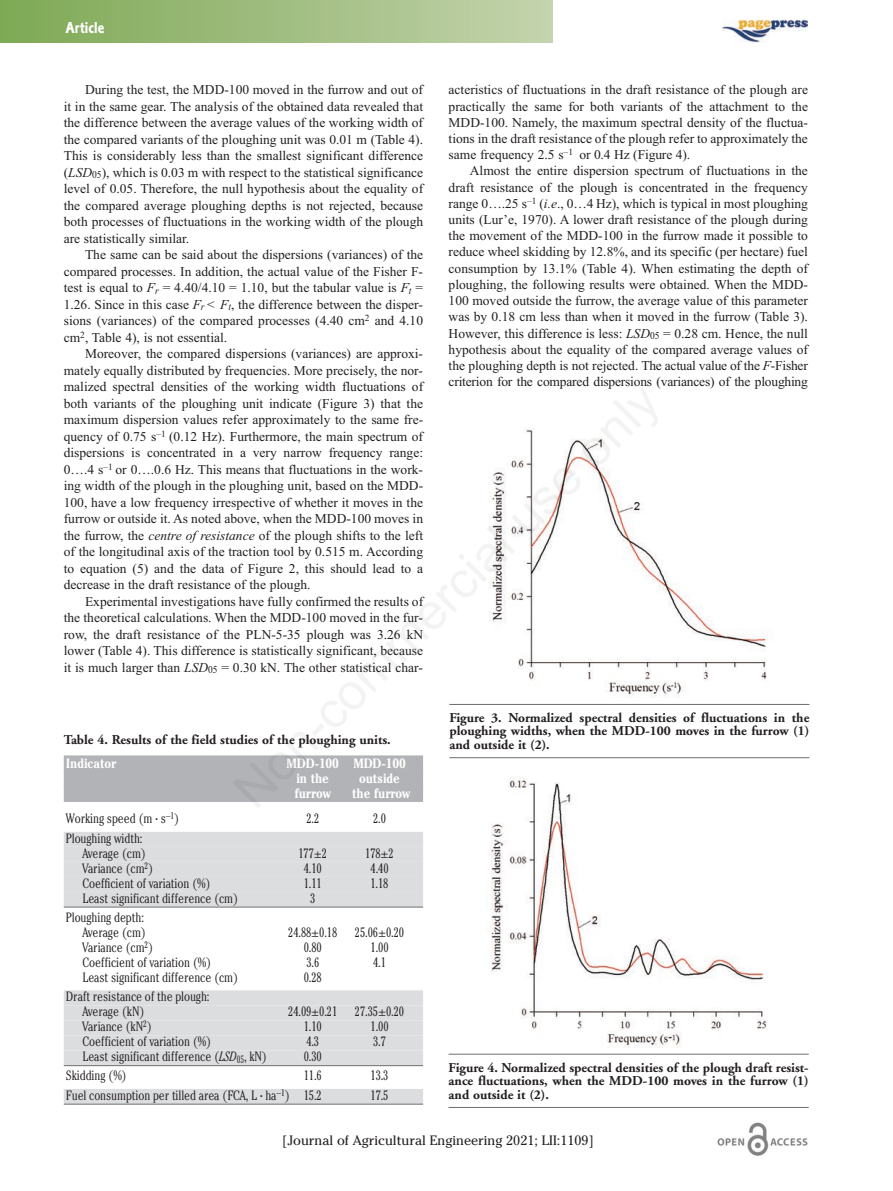
<style>
.page{position:relative;width:893px;height:1191px;background:#fff}
.page>*{position:absolute;margin:0;border:0;box-sizing:border-box;transform-origin:0 0}
.t1{font:16.5px "Corinthian Bold Condensed Plain";color:#fff}
.t2{font:13.5px/16.5px "Times New Roman";color:#231f20;text-align:justify}
.t3{font:300 condensed 13.5px/15px "Cheltenham";letter-spacing:-.01em;color:#231f20;text-align:right}
.t4{font:700 13.5px/13.5px "Adobe Garamond";color:#231f20;text-align:justify}
.t5{font:700 condensed 13.5px/15px "Cheltenham";letter-spacing:-.01em;color:#fff}
.t6{font:13.5px "Cheltenham";color:#231f20}
.s1{font-style:italic}
.s2{font-family:"Lucida Grande";font-weight:400;font-stretch:normal}
</style>
<div class="page">
<img style="left:717px;top:1123px;width:91px;height:33px">
<img style="left:723px;top:19px;width:84px;height:24px">
<div style="left:0;top:0;width:553px;height:43px;background:linear-gradient(to right,#7da855,#c3d3ad)"></div>
<div style="left:64px;top:755px;width:359px;height:17px;background:#b2b3b7"></div>
<div style="left:64px;top:770px;width:359px;height:17px;background:#b2b3b7"></div>
<div style="left:64px;top:785px;width:359px;height:17px;background:#b2b3b7"></div>
<div style="left:64px;top:832px;width:359px;height:15px;background:#dcdddf"></div>
<div style="left:64px;top:847px;width:359px;height:15px;background:#dcdddf"></div>
<div style="left:64px;top:862px;width:359px;height:15px;background:#dcdddf"></div>
<div style="left:64px;top:877px;width:359px;height:15px;background:#dcdddf"></div>
<div style="left:64px;top:892px;width:359px;height:15px;background:#dcdddf"></div>
<hr style="left:64px;top:906px;width:359px;height:1px;background:#6c6d70">
<div style="left:64px;top:990px;width:359px;height:15px;background:#dcdddf"></div>
<div style="left:64px;top:1005px;width:359px;height:15px;background:#dcdddf"></div>
<div style="left:64px;top:1020px;width:359px;height:15px;background:#dcdddf"></div>
<div style="left:64px;top:1035px;width:359px;height:15px;background:#dcdddf"></div>
<div style="left:64px;top:1050px;width:359px;height:15px;background:#dcdddf"></div>
<hr style="left:64px;top:1065px;width:359px;height:1px;background:#6c6d70">
<div style="left:64px;top:1089px;width:359px;height:15px;background:#dcdddf"></div>
<hr style="left:64px;top:1104px;width:359px;height:1px;background:#6c6d70">
<hr style="left:449px;top:1053px;width:360px;height:1px;background:#6c6d70">
<hr style="left:449px;top:1107px;width:360px;height:1px;background:#6c6d70">
<img style="left:491px;top:776px;width:277px;height:271px">
<hr style="left:449px;top:704px;width:360px;height:1px;background:#6c6d70">
<hr style="left:449px;top:757px;width:360px;height:1px;background:#6c6d70">
<img style="left:489px;top:428px;width:278px;height:270px">
<p class="t1" style="left:66px;top:22px;width:40px">Article</p>
<p class="t2" style="left:64px;top:81px;width:361px;text-indent:21px">During the test, the MDD-100 moved in the furrow and out of it in the same gear. The analysis of the obtained data revealed that the difference between the average values of the working width of the compared variants of the ploughing unit was 0.01 m (Table 4).<br>This is considerably less than the smallest significant difference (<span class="s1">LSD</span><sub>05</sub>), which is 0.03 m with respect to the statistical significance level of 0.05. Therefore, the null hypothesis about the equality of the compared average ploughing depths is not rejected, because both processes of fluctuations in the working width of the plough are statistically similar.</p>
<p class="t2" style="left:64px;top:246px;width:361px;text-indent:21px">The same can be said about the dispersions (variances) of the compared processes. In addition, the actual value of the Fisher F&shy;test is equal to <span class="s1">F</span><sub>r</sub> = 4.40/4.10 = 1.10, but the tabular value is <span class="s1">F</span><sub>t</sub> = 1.26. Since in this case <span class="s1">F</span><sub>r</sub> <span class="s1">&lt; F</span><sub>t</sub>, the difference between the disper&shy;sions (variances) of the compared processes (4.40 cm<sup>2</sup> and 4.10 cm<sup>2</sup>, Table 4), is not essential.</p>
<p class="t2" style="left:64px;top:345px;width:361px;text-indent:21px">Moreover, the compared dispersions (variances) are approxi&shy;mately equally distributed by frequencies. More precisely, the nor&shy;malized spectral densities of the working width fluctuations of both variants of the ploughing unit indicate (Figure 3) that the maximum dispersion values refer approximately to the same fre&shy;quency of 0.75 s<sup>–1</sup> (0.12 Hz). Furthermore, the main spectrum of dispersions is concentrated in a very narrow frequency range:<br>0….4 s<sup>–1</sup> or 0….0.6 Hz. This means that fluctuations in the work&shy;ing width of the plough in the ploughing unit, based on the MDD-100, have a low frequency irrespective of whether it moves in the furrow or outside it. As noted above, when the MDD-100 moves in the furrow, the <span class="s1">centre of resistance</span> of the plough shifts to the left of the longitudinal axis of the traction tool by 0.515 m. According to equation (5) and the data of Figure 2, this should lead to a decrease in the draft resistance of the plough.</p>
<p class="t2" style="left:64px;top:592px;width:361px;text-indent:21px">Experimental investigations have fully confirmed the results of the theoretical calculations. When the MDD-100 moved in the fur&shy;row, the draft resistance of the PLN-5-35 plough was 3.26 kN lower (Table 4). This difference is statistically significant, because it is much larger than <span class="s1">LSD</span><sub>05</sub> = 0.30 kN. The other statistical char-</p>
<p class="t4" style="left:64px;top:734px;width:328px">Table 4. Results of the field studies of the ploughing units.</p>
<p class="t5" style="left:66px;top:757px;width:52px">Indicator</p>
<p class="t5" style="left:296px;top:757px;width:111px;text-indent:-10px">MDD-100 MDD-100 in the</p>
<p class="t5" style="left:359px;top:772px;width:42px">outside</p>
<p class="t5" style="left:294px;top:787px;width:38px">furrow</p>
<p class="t5" style="left:352px;top:787px;width:60px">the furrow</p>
<p class="t2" style="left:449px;top:82px;width:361px">acteristics of fluctuations in the draft resistance of the plough are practically the same for both variants of the attachment to the MDD-100. Namely, the maximum spectral density of the fluctua&shy;tions in the draft resistance of the plough refer to approximately the same frequency 2.5 s<sup>–1</sup> or 0.4 Hz (Figure 4).</p>
<p class="t2" style="left:449px;top:163px;width:361px;text-indent:21px">Almost the entire dispersion spectrum of fluctuations in the draft resistance of the plough is concentrated in the frequency range 0….25 s<sup>–1</sup> (<span class="s1">i.e</span>., 0…4 Hz), which is typical in most ploughing units (Lur’e, 1970). A lower draft resistance of the plough during the movement of the MDD-100 in the furrow made it possible to reduce wheel skidding by 12.8%, and its specific (per hectare) fuel consumption by 13.1% (Table 4). When estimating the depth of ploughing, the following results were obtained. When the MDD-100 moved outside the furrow, the average value of this parameter was by 0.18 cm less than when it moved in the furrow (Table 3).<br>However, this difference is less: <span class="s1">LSD</span><sub>05</sub> = 0.28 cm. Hence, the null hypothesis about the equality of the compared average values of the ploughing depth is not rejected. The actual value of the <span class="s1">F</span>-Fisher criterion for the compared dispersions (variances) of the ploughing</p>
<p class="t4" style="left:449px;top:712px;width:362px">Figure 3. Normalized spectral densities of fluctuations in the ploughing widths, when the MDD-100 moves in the furrow (1) and outside it (2).</p>
<p class="t3" style="left:66px;top:812px;width:115px">Working speed (m<span class="s2">∙</span>s<sup>–1</sup>)</p>
<p class="t3" style="left:306px;top:812px;width:14px">2.2</p>
<p class="t3" style="left:373px;top:812px;width:14px">2.0</p>
<p class="t3" style="left:66px;top:831px;width:82px">Ploughing width:<br>Average (cm)</p>
<p class="t3" style="left:298px;top:846px;width:30px">177±2</p>
<p class="t3" style="left:365px;top:846px;width:30px">178±2</p>
<p class="t3" style="left:83px;top:861px;width:72px">Variance (cm<sup>2</sup>)</p>
<p class="t3" style="left:304px;top:861px;width:20px">4.10</p>
<p class="t3" style="left:370px;top:861px;width:20px">4.40</p>
<p class="t3" style="left:83px;top:876px;width:130px">Coefficient of variation (%)</p>
<p class="t3" style="left:304px;top:876px;width:20px">1.11</p>
<p class="t3" style="left:370px;top:876px;width:20px">1.18</p>
<p class="t3" style="left:83px;top:891px;width:157px">Least significant difference (cm)</p>
<p class="t3" style="left:310px;top:891px;width:7px">3</p>
<p class="t3" style="left:66px;top:911px;width:82px">Ploughing depth:<br>Average (cm)</p>
<p class="t3" style="left:288px;top:926px;width:51px">24.88±0.18</p>
<p class="t3" style="left:355px;top:926px;width:51px">25.06±0.20</p>
<p class="t3" style="left:83px;top:941px;width:72px">Variance (cm<sup>2</sup>)</p>
<p class="t3" style="left:304px;top:941px;width:20px">0.80</p>
<p class="t3" style="left:370px;top:941px;width:20px">1.00</p>
<p class="t3" style="left:83px;top:956px;width:130px">Coefficient of variation (%)</p>
<p class="t3" style="left:306px;top:956px;width:14px">3.6</p>
<p class="t3" style="left:373px;top:956px;width:14px">4.1</p>
<p class="t3" style="left:83px;top:971px;width:157px">Least significant difference (cm)</p>
<p class="t3" style="left:304px;top:971px;width:20px">0.28</p>
<p class="t3" style="left:83px;top:990px;width:129px;text-align:left;text-indent:-17px">Draft resistance of the plough:<br>Average (kN)</p>
<p class="t3" style="left:288px;top:1005px;width:51px">24.09±0.21</p>
<p class="t3" style="left:355px;top:1005px;width:51px">27.35±0.20</p>
<p class="t3" style="left:83px;top:1020px;width:71px">Variance (kN<sup>2</sup>)</p>
<p class="t3" style="left:304px;top:1020px;width:20px">1.10</p>
<p class="t3" style="left:370px;top:1020px;width:20px">1.00</p>
<p class="t3" style="left:83px;top:1035px;width:130px">Coefficient of variation (%)</p>
<p class="t3" style="left:306px;top:1035px;width:14px">4.3</p>
<p class="t3" style="left:373px;top:1035px;width:14px">3.7</p>
<p class="t3" style="left:83px;top:1050px;width:186px">Least significant difference (<span class="s1">LSD</span><sub>05</sub>, kN)</p>
<p class="t3" style="left:304px;top:1050px;width:20px">0.30</p>
<p class="t3" style="left:66px;top:1069px;width:62px">Skidding (%)</p>
<p class="t3" style="left:304px;top:1069px;width:20px">11.6</p>
<p class="t3" style="left:370px;top:1069px;width:20px">13.3</p>
<p class="t3" style="left:66px;top:1088px;width:257px">Fuel consumption per tilled area (FCA, L<span class="s2">∙</span>ha<sup>–1</sup>) 15.2</p>
<p class="t3" style="left:370px;top:1088px;width:20px">17.5</p>
<p class="t6" style="left:282px;top:1132px;width:313px">[Journal of Agricultural Engineering 2021; LII:1109]</p>
<p class="t4" style="left:449px;top:1061px;width:362px">Figure 4. Normalized spectral densities of the plough draft resist&shy;ance fluctuations, when the MDD-100 moves in the furrow (1) and outside it (2).</p>
</div>
